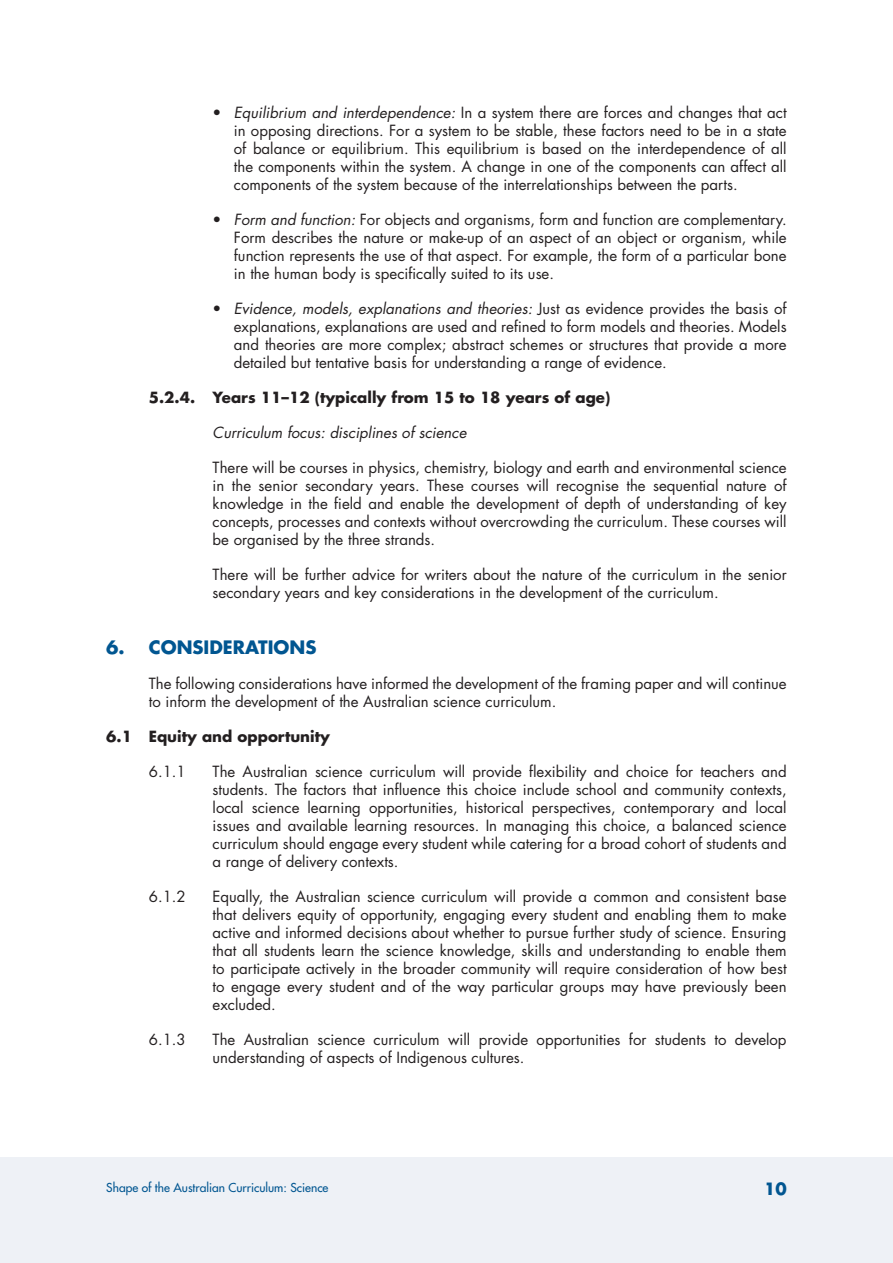
<style>
.page{position:relative;width:893px;height:1263px;background:#fff}
.page>*{position:absolute;margin:0;border:0;box-sizing:border-box;transform-origin:0 0}
.Heading_1{font:700 18px "Futura";color:#015691}
.t1{font:700 16.5px "Futura";color:#015691}
.Body_Indent_2{font:15px/18px "Futura";color:#231f20;text-align:justify}
.Body_Indent_2_-_Bull{font:15px/18px "Futura";color:#231f20;text-align:justify}
.Body_Indent_1{font:15px/18px "Futura";color:#231f20}
.Body_Indent_2-2{font:700 15px "Futura";color:#231f20}
.Body_Indent_2-3{font:italic 15px "Futura";color:#231f20}
.Body_Indent_1-2{font:700 15px "Futura";color:#231f20}
.t2{font:12px "Futura";color:#015691}
.s1{font-style:italic}
</style>
<div class="page">
<div style="left:0;top:1158px;width:893px;height:105px;background:#eef1f6"></div>
<p class="Body_Indent_2_-_Bull" style="left:234px;top:103px;width:554px;text-indent:-21px">• <span class="s1">Equilibrium and interdependence:</span> In a system there are forces and changes that act in opposing directions. For a system to be stable, these factors need to be in a state of balance or equilibrium. This equilibrium is based on the interdependence of all the components within the system. A change in one of the components can affect all components of the system because of the interrelationships between the parts.</p>
<p class="Body_Indent_2_-_Bull" style="left:234px;top:210px;width:554px;text-indent:-21px">• <span class="s1">Form and function:</span> For objects and organisms, form and function are complementary.<br>Form describes the nature or make-up of an aspect of an object or organism, while function represents the use of that aspect. For example, the form of a particular bone in the human body is specifically suited to its use.</p>
<p class="Body_Indent_2_-_Bull" style="left:234px;top:299px;width:554px;text-indent:-21px">• <span class="s1">Evidence, models, explanations and theories:</span> Just as evidence provides the basis of explanations, explanations are used and refined to form models and theories. Models and theories are more complex; abstract schemes or structures that provide a more detailed but tentative basis for understanding a range of evidence.</p>
<p class="Body_Indent_2-2" style="left:149px;top:387px;width:463px">5.2.4. Years 11–12 (typically from 15 to 18 years of age)</p>
<p class="Body_Indent_2-3" style="left:213px;top:422px;width:255px">Curriculum focus: disciplines of science</p>
<p class="Body_Indent_2" style="left:213px;top:458px;width:576px">There will be courses in physics, chemistry, biology and earth and environmental science in the senior secondary years. These courses will recognise the sequential nature of knowledge in the field and enable the development of depth of understanding of key concepts, processes and contexts without overcrowding the curriculum. These courses will be organised by the three strands.</p>
<p class="Body_Indent_2" style="left:213px;top:565px;width:576px">There will be further advice for writers about the nature of the curriculum in the senior secondary years and key considerations in the development of the curriculum.</p>
<p class="Heading_1" style="left:106px;top:634px;width:212px">6. CONSIDERATIONS</p>
<p class="Body_Indent_1" style="left:149px;top:674px;width:639px">The following considerations have informed the development of the framing paper and will continue to inform the development of the Australian science curriculum.</p>
<p class="Body_Indent_1-2" style="left:106px;top:726px;width:225px">6.1 Equity and opportunity</p>
<p class="Body_Indent_2" style="left:149px;top:762px;width:38px">6.1.1</p>
<p class="Body_Indent_2" style="left:213px;top:762px;width:576px">The Australian science curriculum will provide flexibility and choice for teachers and students. The factors that influence this choice include school and community contexts, local science learning opportunities, historical perspectives, contemporary and local issues and available learning resources. In managing this choice, a balanced science curriculum should engage every student while catering for a broad cohort of students and a range of delivery contexts.</p>
<p class="Body_Indent_2" style="left:149px;top:887px;width:38px">6.1.2</p>
<p class="Body_Indent_2" style="left:213px;top:887px;width:576px">Equally, the Australian science curriculum will provide a common and consistent base that delivers equity of opportunity, engaging every student and enabling them to make active and informed decisions about whether to pursue further study of science. Ensuring that all students learn the science knowledge, skills and understanding to enable them to participate actively in the broader community will require consideration of how best to engage every student and of the way particular groups may have previously been excluded.</p>
<p class="Body_Indent_2" style="left:149px;top:1030px;width:38px">6.1.3</p>
<p class="Body_Indent_2" style="left:213px;top:1030px;width:575px">The Australian science curriculum will provide opportunities for students to develop understanding of aspects of Indigenous cultures.</p>
<p class="t2" style="left:106px;top:1179px;width:224px">Shape of the Australian Curriculum: Science</p>
<p class="t1" style="left:764px;top:1178px;width:24px">10</p>
</div>
